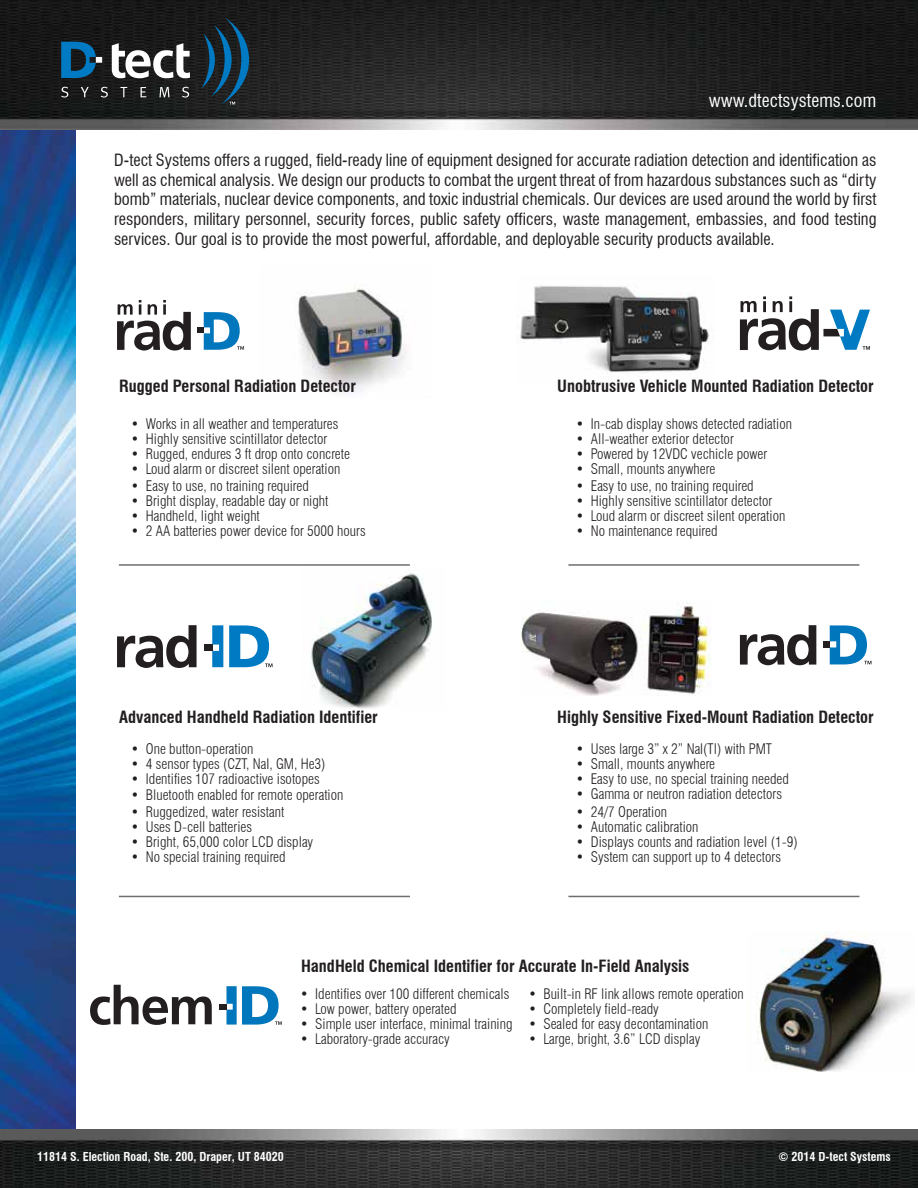
<style>
.page{position:relative;width:918px;height:1188px;background:#fff}
.page>*{position:absolute;margin:0;border:0;box-sizing:border-box;transform-origin:0 0}
.t1{font:condensed 18px "Swiss 721 BT";letter-spacing:.005em;color:#fff}
.t2{font:condensed 16.5px/19.8px "Swiss 721 BT";color:#231f20;text-align:justify}
.t3{font:700 condensed 16.5px "Swiss 721 BT";color:#231f20}
.t4{font:300 condensed 14.25px "Swiss 721 BT";color:#231f20}
.t5{font:700 condensed 12px "Swiss 721 BT";color:#fff}
</style>
<div class="page">
<img style="left:0;top:129px;width:75px;height:1001px">
<img style="left:0;top:0;width:918px;height:129px">
<img style="left:0;top:1130px;width:918px;height:58px">
<svg style="left:61px;top:87px;width:7px;height:11px"></svg>
<svg style="left:81px;top:87px;width:8px;height:10px"></svg>
<svg style="left:101px;top:87px;width:7px;height:11px"></svg>
<svg style="left:120px;top:87px;width:7px;height:10px"></svg>
<svg style="left:141px;top:87px;width:5px;height:10px"></svg>
<svg style="left:159px;top:87px;width:11px;height:10px"></svg>
<svg style="left:182px;top:87px;width:7px;height:11px"></svg>
<svg style="left:112px;top:43px;width:78px;height:35px"></svg>
<svg style="left:201px;top:18px;width:48px;height:87px;background:#173546"></svg>
<svg style="left:61px;top:42px;width:41px;height:36px"></svg>
<img style="left:311px;top:573px;width:121px;height:136px">
<img style="left:522px;top:602px;width:189px;height:94px">
<div style="left:823px;top:641px;width:7px;height:6px;background:#231f20"></div>
<svg style="left:830px;top:625px;width:41px;height:39px"></svg>
<svg style="left:740px;top:625px;width:76px;height:40px"></svg>
<svg style="left:212px;top:625px;width:11px;height:42px"></svg>
<div style="left:204px;top:645px;width:8px;height:6px;background:#231f20"></div>
<svg style="left:117px;top:625px;width:80px;height:43px"></svg>
<svg style="left:229px;top:625px;width:44px;height:42px"></svg>
<div style="left:219px;top:1004px;width:8px;height:6px;background:#231f20"></div>
<svg style="left:90px;top:985px;width:122px;height:40px"></svg>
<svg style="left:227px;top:986px;width:55px;height:39px"></svg>
<img style="left:297px;top:287px;width:109px;height:105px">
<div style="left:197px;top:327px;width:7px;height:6px;background:#231f20"></div>
<svg style="left:204px;top:312px;width:40px;height:38px"></svg>
<svg style="left:117px;top:300px;width:74px;height:51px"></svg>
<svg style="left:740px;top:296px;width:130px;height:55px"></svg>
<hr style="left:119px;top:564px;width:291px;height:2px;background:#6d6e71">
<hr style="left:568px;top:564px;width:291px;height:2px;background:#6d6e71">
<img style="left:518px;top:285px;width:191px;height:87px">
<hr style="left:568px;top:896px;width:291px;height:1px;background:#6d6e71">
<hr style="left:119px;top:896px;width:291px;height:1px;background:#6d6e71">
<img style="left:757px;top:932px;width:154px;height:140px">
<p class="t1" style="left:709px;top:90px;width:169px">www.dtectsystems.com</p>
<p class="t2" style="left:114px;top:150px;width:764px">D-tect Systems offers a rugged, field-ready line of equipment designed for accurate radiation detection and identification as well as chemical analysis. We design our products to combat the urgent threat of from hazardous substances such as “dirty bomb” materials, nuclear device components, and toxic industrial chemicals. Our devices are used around the world by first responders, military personnel, security forces, public safety officers, waste management, embassies, and food testing services. Our goal is to provide the most powerful, affordable, and deployable security products available.</p>
<p class="t3" style="left:119px;top:376px;width:238px">Rugged Personal Radiation Detector</p>
<p class="t4" style="left:131px;top:415px;width:209px">• Works in all weather and temperatures</p>
<p class="t4" style="left:131px;top:430px;width:198px">• Highly sensitive scintillator detector</p>
<p class="t4" style="left:131px;top:445px;width:221px">• Rugged, endures 3 ft drop onto concrete</p>
<p class="t4" style="left:131px;top:460px;width:211px">• Loud alarm or discreet silent operation</p>
<p class="t4" style="left:131px;top:477px;width:180px">• Easy to use, no training required</p>
<p class="t4" style="left:131px;top:492px;width:199px">• Bright display, readable day or night</p>
<p class="t4" style="left:131px;top:507px;width:131px">• Handheld, light weight</p>
<p class="t4" style="left:131px;top:522px;width:236px">• 2 AA batteries power device for 5000 hours</p>
<p class="t3" style="left:557px;top:376px;width:318px">Unobtrusive Vehicle Mounted Radiation Detector</p>
<p class="t4" style="left:576px;top:415px;width:218px">• In-cab display shows detected radiation</p>
<p class="t4" style="left:576px;top:430px;width:160px">• All-weather exterior detector</p>
<p class="t4" style="left:576px;top:445px;width:193px">• Powered by 12VDC vechicle power</p>
<p class="t4" style="left:576px;top:460px;width:141px">• Small, mounts anywhere</p>
<p class="t4" style="left:576px;top:477px;width:180px">• Easy to use, no training required</p>
<p class="t4" style="left:576px;top:492px;width:198px">• Highly sensitive scintillator detector</p>
<p class="t4" style="left:576px;top:507px;width:211px">• Loud alarm or discreet silent operation</p>
<p class="t4" style="left:576px;top:522px;width:143px">• No maintenance required</p>
<p class="t3" style="left:119px;top:707px;width:260px">Advanced Handheld Radiation Identifier</p>
<p class="t3" style="left:557px;top:707px;width:318px">Highly Sensitive Fixed-Mount Radiation Detector</p>
<p class="t4" style="left:131px;top:741px;width:124px">• One button-operation</p>
<p class="t4" style="left:131px;top:756px;width:196px">• 4 sensor types (CZT, NaI, GM, He3)</p>
<p class="t4" style="left:131px;top:771px;width:190px">• Identifies 107 radioactive isotopes</p>
<p class="t4" style="left:131px;top:786px;width:214px">• Bluetooth enabled for remote operation</p>
<p class="t4" style="left:131px;top:803px;width:155px">• Ruggedized, water resistant</p>
<p class="t4" style="left:131px;top:818px;width:123px">• Uses D-cell batteries</p>
<p class="t4" style="left:131px;top:833px;width:184px">• Bright, 65,000 color LCD display</p>
<p class="t4" style="left:131px;top:848px;width:156px">• No special training required</p>
<p class="t4" style="left:576px;top:741px;width:198px">• Uses large 3” x 2” NaI(Tl) with PMT</p>
<p class="t4" style="left:576px;top:756px;width:141px">• Small, mounts anywhere</p>
<p class="t4" style="left:576px;top:771px;width:215px">• Easy to use, no special training needed</p>
<p class="t4" style="left:576px;top:786px;width:208px">• Gamma or neutron radiation detectors</p>
<p class="t4" style="left:576px;top:803px;width:93px">• 24/7 Operation</p>
<p class="t4" style="left:576px;top:818px;width:124px">• Automatic calibration</p>
<p class="t4" style="left:576px;top:833px;width:223px">• Displays counts and radiation level (1-9)</p>
<p class="t4" style="left:576px;top:848px;width:207px">• System can support up to 4 detectors</p>
<p class="t3" style="left:301px;top:957px;width:390px">HandHeld Chemical Identifier for Accurate In-Field Analysis</p>
<p class="t4" style="left:300px;top:985px;width:211px">• Identifies over 100 different chemicals</p>
<p class="t4" style="left:300px;top:1000px;width:158px">• Low power, battery operated</p>
<p class="t4" style="left:300px;top:1015px;width:214px">• Simple user interface, minimal training</p>
<p class="t4" style="left:300px;top:1030px;width:151px">• Laboratory-grade accuracy</p>
<p class="t4" style="left:528px;top:985px;width:217px">• Built-in RF link allows remote operation</p>
<p class="t4" style="left:528px;top:1000px;width:132px">• Completely field-ready</p>
<p class="t4" style="left:528px;top:1015px;width:182px">• Sealed for easy decontamination</p>
<p class="t4" style="left:528px;top:1030px;width:174px">• Large, bright, 3.6” LCD display</p>
<p class="t5" style="left:37px;top:1150px;width:248px">11814 S. Election Road, Ste. 200, Draper, UT 84020</p>
<p class="t5" style="left:779px;top:1150px;width:114px">© 2014 D-tect Systems</p>
</div>
